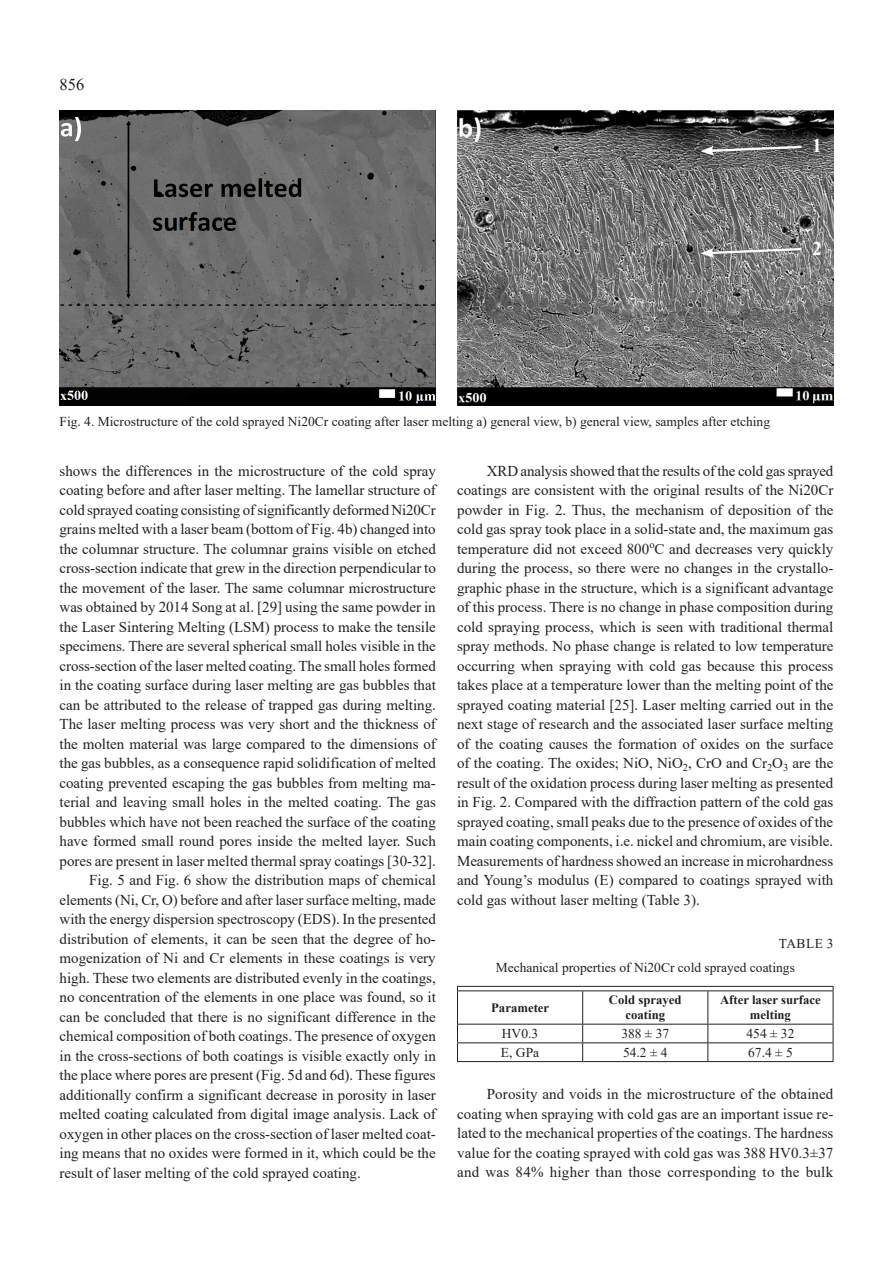
<style>
.page{position:relative;width:893px;height:1263px;background:#fff}
.page>*{position:absolute;margin:0;border:0;box-sizing:border-box;transform-origin:0 0}
.t1{font:700 19.5px "Times New Roman";color:#fff}
.t2{font:16.5px "Times New Roman";color:#231f20}
.t3{font:15px/19.5px "Times New Roman";color:#231f20;text-align:justify}
.t4{font:13.5px/23.9px "Times New Roman";color:#231f20}
.t5{font:700 12.75px/15.3px "Times New Roman";color:#231f20;text-align:center}
</style>
<div class="page">
<hr style="left:457px;top:986px;width:126px;height:1px;background:#231f20">
<hr style="left:583px;top:986px;width:125px;height:1px;background:#231f20">
<hr style="left:708px;top:986px;width:125px;height:1px;background:#231f20">
<hr style="left:457px;top:990px;width:126px;height:1px;background:#231f20">
<hr style="left:583px;top:990px;width:125px;height:1px;background:#231f20">
<hr style="left:708px;top:990px;width:125px;height:1px;background:#231f20">
<hr style="left:457px;top:1024px;width:126px;height:1px;background:#231f20">
<hr style="left:583px;top:1024px;width:125px;height:1px;background:#231f20">
<hr style="left:708px;top:1024px;width:125px;height:1px;background:#231f20">
<hr style="left:457px;top:1042px;width:126px;height:1px;background:#231f20">
<hr style="left:583px;top:1042px;width:125px;height:1px;background:#231f20">
<hr style="left:708px;top:1042px;width:125px;height:1px;background:#231f20">
<hr style="left:457px;top:1061px;width:126px;height:1px;background:#231f20">
<hr style="left:583px;top:1061px;width:125px;height:1px;background:#231f20">
<hr style="left:708px;top:1061px;width:125px;height:1px;background:#231f20">
<hr style="left:457px;top:991px;width:1px;height:33px;background:#231f20">
<svg style="left:457px;top:1024px;width:1px;height:37px"></svg>
<hr style="left:582px;top:991px;width:1px;height:33px;background:#231f20">
<hr style="left:707px;top:991px;width:1px;height:33px;background:#231f20">
<hr style="left:833px;top:991px;width:1px;height:33px;background:#231f20">
<svg style="left:582px;top:1024px;width:1px;height:37px"></svg>
<svg style="left:707px;top:1024px;width:1px;height:37px"></svg>
<svg style="left:833px;top:1024px;width:1px;height:37px"></svg>
<img style="left:60px;top:111px;width:376px;height:295px">
<img style="left:457px;top:111px;width:376px;height:295px">
<svg style="left:700px;top:247px;width:104px;height:11px"></svg>
<svg style="left:700px;top:145px;width:104px;height:11px"></svg>
<p class="t2" style="left:60px;top:73px;width:26px">856</p>
<h1 class="t1" style="left:812px;top:132px;width:11px">1</h1>
<h1 class="t1" style="left:812px;top:234px;width:11px">2</h1>
<p class="t4" style="left:60px;top:409px;width:712px">Fig. 4. Microstructure of the cold sprayed Ni20Cr coating after laser melting a) general view, b) general view, samples after etching</p>
<p class="t3" style="left:60px;top:460px;width:378px">shows the differences in the microstructure of the cold spray</p>
<p class="t3" style="left:60px;top:480px;width:378px">coating before and after laser melting. The lamellar structure of</p>
<p class="t3" style="left:60px;top:499px;width:378px">cold sprayed coating consisting of significantly deformed Ni20Cr</p>
<p class="t3" style="left:60px;top:519px;width:378px">grains melted with a laser beam (bottom of Fig. 4b) changed into</p>
<p class="t3" style="left:60px;top:538px;width:378px">the columnar structure. The columnar grains visible on etched</p>
<p class="t3" style="left:60px;top:558px;width:378px">cross-section indicate that grew in the direction perpendicular to</p>
<p class="t3" style="left:60px;top:577px;width:378px">the movement of the laser. The same columnar microstructure</p>
<p class="t3" style="left:60px;top:597px;width:378px">was obtained by 2014 Song at al. [29] using the same powder in</p>
<p class="t3" style="left:60px;top:616px;width:378px">the Laser Sintering Melting (LSM) process to make the tensile</p>
<p class="t3" style="left:60px;top:636px;width:378px">specimens. There are several spherical small holes visible in the</p>
<p class="t3" style="left:60px;top:655px;width:378px">cross-section of the laser melted coating. The small holes formed</p>
<p class="t3" style="left:60px;top:675px;width:378px">in the coating surface during laser melting are gas bubbles that</p>
<p class="t3" style="left:60px;top:694px;width:378px">can be attributed to the release of trapped gas during melting.</p>
<p class="t3" style="left:60px;top:714px;width:378px">The laser melting process was very short and the thickness of</p>
<p class="t3" style="left:60px;top:733px;width:378px">the molten material was large compared to the dimensions of</p>
<p class="t3" style="left:60px;top:753px;width:378px">the gas bubbles, as a consequence rapid solidification of melted</p>
<p class="t3" style="left:60px;top:772px;width:378px">coating prevented escaping the gas bubbles from melting ma-</p>
<p class="t3" style="left:60px;top:792px;width:378px">terial and leaving small holes in the melted coating. The gas</p>
<p class="t3" style="left:60px;top:811px;width:378px">bubbles which have not been reached the surface of the coating</p>
<p class="t3" style="left:60px;top:831px;width:378px">have formed small round pores inside the melted layer. Such</p>
<p class="t3" style="left:60px;top:850px;width:378px">pores are present in laser melted thermal spray coatings [30-32].</p>
<p class="t3" style="left:89px;top:870px;width:348px">Fig. 5 and Fig. 6 show the distribution maps of chemical</p>
<p class="t3" style="left:60px;top:889px;width:378px">elements (Ni, Cr, O) before and after laser surface melting, made</p>
<p class="t3" style="left:60px;top:909px;width:378px">with the energy dispersion spectroscopy (EDS). In the presented</p>
<p class="t3" style="left:60px;top:928px;width:378px">distribution of elements, it can be seen that the degree of ho-</p>
<p class="t3" style="left:60px;top:948px;width:378px">mogenization of Ni and Cr elements in these coatings is very</p>
<p class="t3" style="left:60px;top:967px;width:378px">high. These two elements are distributed evenly in the coatings,</p>
<p class="t3" style="left:60px;top:987px;width:378px">no concentration of the elements in one place was found, so it</p>
<p class="t3" style="left:60px;top:1006px;width:378px">can be concluded that there is no significant difference in the</p>
<p class="t3" style="left:60px;top:1026px;width:378px">chemical composition of both coatings. The presence of oxygen</p>
<p class="t3" style="left:60px;top:1045px;width:378px">in the cross-sections of both coatings is visible exactly only in</p>
<p class="t3" style="left:60px;top:1065px;width:378px">the place where pores are present (Fig. 5d and 6d). These figures</p>
<p class="t3" style="left:60px;top:1084px;width:378px">additionally confirm a significant decrease in porosity in laser</p>
<p class="t3" style="left:60px;top:1104px;width:378px">melted coating calculated from digital image analysis. Lack of</p>
<p class="t3" style="left:60px;top:1123px;width:378px">oxygen in other places on the cross-section of laser melted coat-</p>
<p class="t3" style="left:60px;top:1143px;width:378px">ing means that no oxides were formed in it, which could be the</p>
<p class="t3" style="left:60px;top:1162px;width:303px">result of laser melting of the cold sprayed coating.</p>
<p class="t3" style="left:457px;top:460px;width:378px;text-indent:30px">XRD analysis showed that the results of the cold gas sprayed coatings are consistent with the original results of the Ni20Cr powder in Fig. 2. Thus, the mechanism of deposition of the cold gas spray took place in a solid-state and, the maximum gas temperature did not exceed 800<sup>o</sup>C and decreases very quickly during the process, so there were no changes in the crystallo&shy;graphic phase in the structure, which is a significant advantage of this process. There is no change in phase composition during cold spraying process, which is seen with traditional thermal spray methods. No phase change is related to low temperature occurring when spraying with cold gas because this process takes place at a temperature lower than the melting point of the sprayed coating material [25]. Laser melting carried out in the next stage of research and the associated laser surface melting of the coating causes the formation of oxides on the surface of the coating. The oxides; NiO, NiO<sub>2</sub>, CrO and Cr<sub>2</sub>O<sub>3</sub> are the result of the oxidation process during laser melting as presented in Fig. 2. Compared with the diffraction pattern of the cold gas sprayed coating, small peaks due to the presence of oxides of the main coating components, i.e. nickel and chromium, are visible.<br>Measurements of hardness showed an increase in microhardness and Young’s modulus (E) compared to coatings sprayed with cold gas without laser melting (Table 3).</p>
<p class="t4" style="left:496px;top:931px;width:339px;text-indent:283px">TABLE 3<br>Mechanical properties of Ni20Cr cold sprayed coatings</p>
<p class="t5" style="left:491px;top:999px;width:60px">Parameter</p>
<p class="t5" style="left:609px;top:992px;width:74px">Cold sprayed coating</p>
<p class="t5" style="left:720px;top:992px;width:102px">After laser surface melting</p>
<p class="t4" style="left:502px;top:1021px;width:38px">HV0.3</p>
<p class="t4" style="left:621px;top:1021px;width:49px">388 ± 37</p>
<p class="t4" style="left:746px;top:1021px;width:49px">454 ± 32</p>
<p class="t4" style="left:501px;top:1040px;width:40px">E, GPa</p>
<p class="t4" style="left:623px;top:1040px;width:46px">54.2 ± 4</p>
<p class="t4" style="left:748px;top:1040px;width:46px">67.4 ± 5</p>
<p class="t3" style="left:457px;top:1084px;width:378px;text-indent:30px">Porosity and voids in the microstructure of the obtained coating when spraying with cold gas are an important issue re&shy;lated to the mechanical properties of the coatings. The hardness value for the coating sprayed with cold gas was 388 HV0.3±37 and was 84% higher than those corresponding to the bulk</p>
</div>
